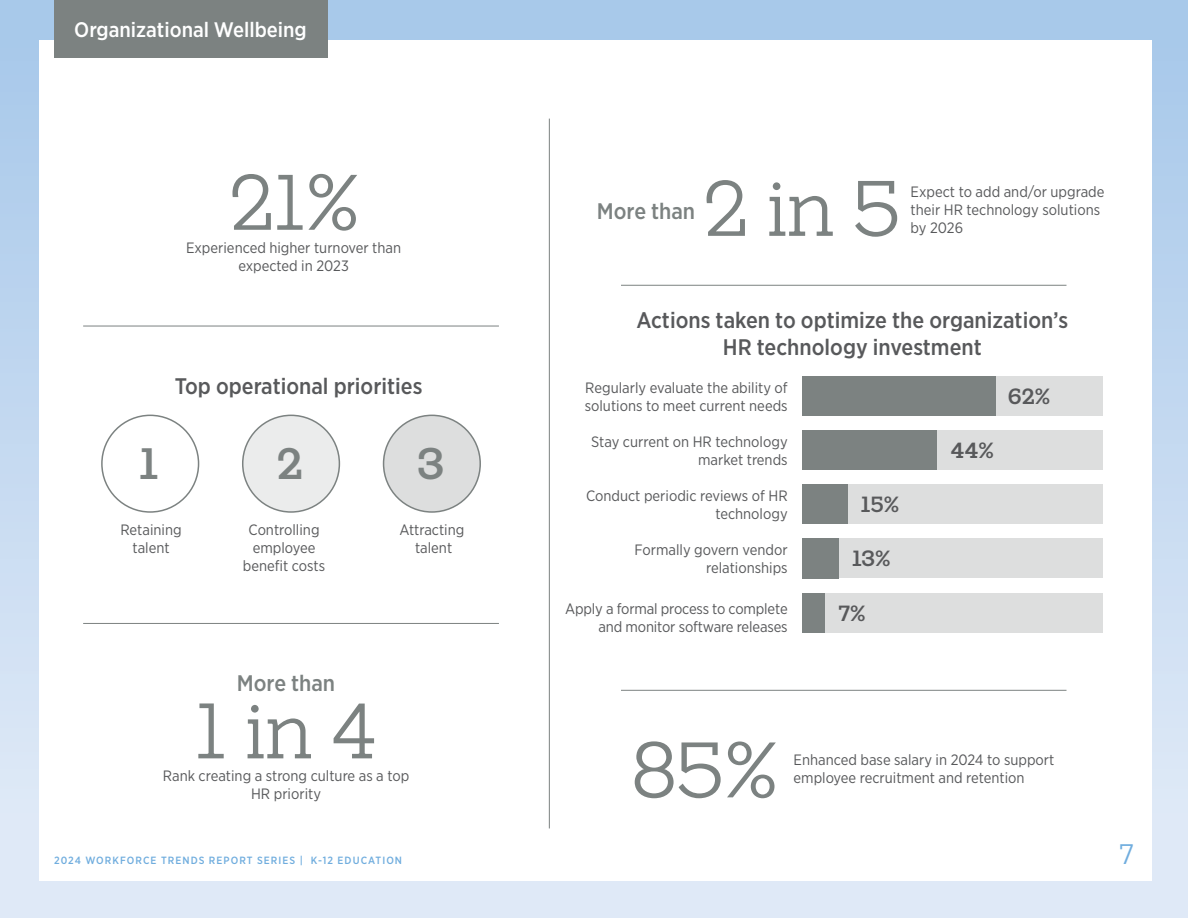
<style>
.page{position:relative;width:1188px;height:918px;background:#fff}
.page>*{position:absolute;margin:0;border:0;box-sizing:border-box;transform-origin:0 0}
.t1{font:300 75px "Gallagher Slab";color:#7c8281}
.t2{font:500 42px "Gallagher Slab";color:#7c8281}
.t3{font:300 27px "Gallagher Slab";color:#70adde}
.t4{font:500 22.5px/27px "Gotham Narrow";color:#58595b;text-align:center}
.t5{font:500 22.5px "Gotham Narrow";color:#7c8281}
.t6{font:500 21px "Gotham Narrow";color:#fff}
.t7{font:500 21px "Gallagher Slab";color:#58595b}
.t8{font:15px/18px "Gotham Narrow";color:#58595b;text-align:center}
.t9{font:500 10.5px "Gotham Narrow";letter-spacing:.1em;color:#70adde}
</style>
<div class="page">
<div style="left:0;top:0;width:1188px;height:918px;background:linear-gradient(to bottom,#a6c7e9,#e4ecf8)"></div>
<div style="left:39px;top:40px;width:1112px;height:841px;background:#fff"></div>
<div style="left:54px;top:0;width:273px;height:57px;background:#7c8281"></div>
<hr style="left:621px;top:690px;width:445px;height:1px;background:#7c8281">
<hr style="left:549px;top:119px;width:1px;height:709px;background:#7c8281">
<hr style="left:621px;top:285px;width:445px;height:1px;background:#7c8281">
<hr style="left:83px;top:326px;width:416px;height:1px;background:#7c8281">
<hr style="left:83px;top:623px;width:416px;height:1px;background:#7c8281">
<div style="left:802px;top:538px;width:301px;height:40px;background:#dddede"></div>
<div style="left:802px;top:593px;width:301px;height:40px;background:#dddede"></div>
<div style="left:802px;top:376px;width:301px;height:40px;background:#dddede"></div>
<div style="left:802px;top:430px;width:301px;height:40px;background:#dddede"></div>
<div style="left:802px;top:484px;width:301px;height:40px;background:#dddede"></div>
<div style="left:101px;top:415px;width:98px;height:98px;border:2px solid #7c8281;border-radius:50%"></div>
<div style="left:243px;top:415px;width:96px;height:97px;background:#ebecec;border-radius:50%"></div>
<div style="left:242px;top:415px;width:98px;height:98px;border:2px solid #7c8281;border-radius:50%"></div>
<div style="left:384px;top:415px;width:96px;height:97px;background:#dddede;border-radius:50%"></div>
<div style="left:383px;top:415px;width:98px;height:98px;border:2px solid #7c8281;border-radius:50%"></div>
<div style="left:802px;top:593px;width:23px;height:40px;background:#7c8281"></div>
<div style="left:802px;top:538px;width:36px;height:40px;background:#7c8281"></div>
<div style="left:802px;top:484px;width:46px;height:40px;background:#7c8281"></div>
<div style="left:802px;top:430px;width:135px;height:40px;background:#7c8281"></div>
<div style="left:802px;top:376px;width:194px;height:40px;background:#7c8281"></div>
<h3 class="t6" style="left:74px;top:16px;width:234px">Organizational Wellbeing</h3>
<h1 class="t1" style="left:229px;top:156px;width:132px">21%</h1>
<h1 class="t1" style="left:703px;top:162px;width:199px">2 in 5</h1>
<h3 class="t5" style="left:597px;top:197px;width:100px">More than</h3>
<p class="t8" style="left:186px;top:239px;width:217px">Experienced higher turnover than expected in 2023</p>
<p class="t8" style="left:911px;top:182px;width:195px;text-align:left">Expect to add and/or upgrade their HR technology solutions by 2026</p>
<h3 class="t4" style="left:175px;top:373px;width:249px">Top operational priorities</h3>
<h2 class="t2" style="left:139px;top:438px;width:21px">1</h2>
<h2 class="t2" style="left:277px;top:438px;width:28px">2</h2>
<h2 class="t2" style="left:417px;top:438px;width:29px">3</h2>
<p class="t8" style="left:243px;top:520px;width:84px">Controlling employee benefit costs</p>
<p class="t8" style="left:120px;top:520px;width:63px">Retaining talent</p>
<p class="t8" style="left:399px;top:520px;width:67px">Attracting talent</p>
<h3 class="t5" style="left:237px;top:668px;width:100px">More than</h3>
<h1 class="t1" style="left:195px;top:685px;width:183px">1 in 4</h1>
<p class="t8" style="left:163px;top:766px;width:248px">Rank creating a strong culture as a top<br>HR priority</p>
<h3 class="t4" style="left:636px;top:306px;width:433px">Actions taken to optimize the organization’s<br>HR technology investment</h3>
<p class="t8" style="left:585px;top:379px;width:204px;text-align:left">Regularly evaluate the ability of solutions to meet current needs</p>
<p class="t8" style="left:591px;top:433px;width:198px;text-align:right">Stay current on HR technology market trends</p>
<h3 class="t7" style="left:951px;top:437px;width:44px">44%</h3>
<p class="t8" style="left:586px;top:487px;width:203px;text-align:right">Conduct periodic reviews of HR technology</p>
<h3 class="t7" style="left:861px;top:491px;width:40px">15%</h3>
<p class="t8" style="left:635px;top:541px;width:155px;text-align:right">Formally govern vendor relationships</p>
<p class="t8" style="left:565px;top:600px;width:224px;text-align:right">Apply a formal process to complete and monitor software releases</p>
<h3 class="t7" style="left:852px;top:546px;width:40px">13%</h3>
<h3 class="t7" style="left:838px;top:600px;width:29px">7%</h3>
<h3 class="t7" style="left:1008px;top:383px;width:44px">62%</h3>
<h1 class="t1" style="left:632px;top:724px;width:149px">85%</h1>
<p class="t8" style="left:794px;top:750px;width:262px;text-align:left">Enhanced base salary in 2024 to support employee recruitment and retention</p>
<p class="t9" style="left:54px;top:854px;width:350px">2024 WORKFORCE TRENDS REPORT SERIES | K-12 EDUCATION</p>
<h3 class="t3" style="left:1120px;top:837px;width:16px">7</h3>
</div>
